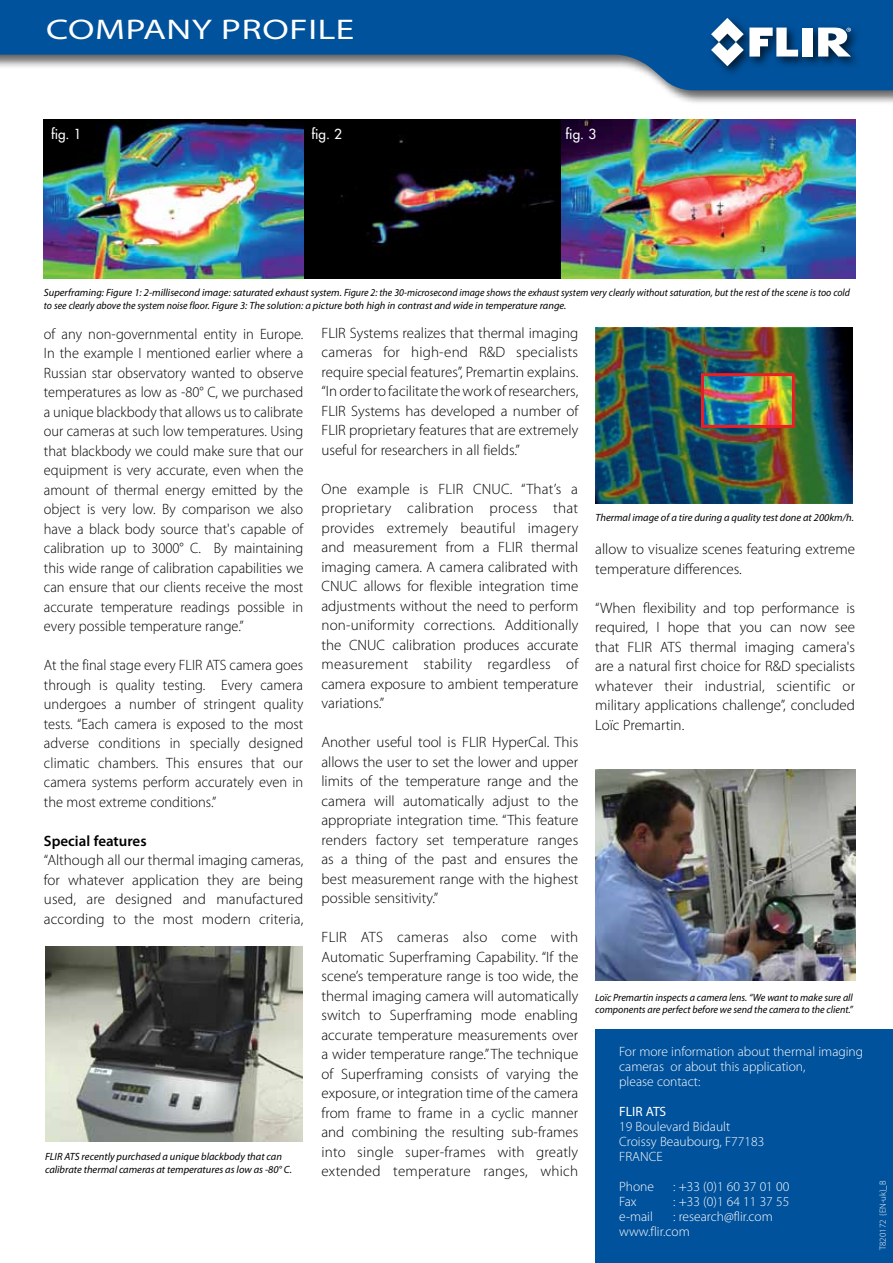
<style>
.page{position:relative;width:893px;height:1263px;background:#fff}
.page>*{position:absolute;margin:0;border:0;box-sizing:border-box;transform-origin:0 0}
.t1{font:semi-expanded 28.5px "Myriad Pro";letter-spacing:.02em;color:#fff;scale:1.2 1}
.t2{font:300 15px/19.5px "Myriad Pro";color:#000;text-align:justify}
.t3{font:300 15px/19.5px "Myriad Pro";color:#000;text-align:justify;scale:.96 1}
.t4{font:600 15px "Myriad Pro";color:#000}
.t5{font:300 13.5px/15px "Myriad Pro";color:#fff}
.t6{font:500 13.5px "Futura Std";color:#fff}
.t7{font:13.5px "Myriad Pro";color:#fff}
.t8{font:italic 10.5px/12.6px "Myriad Pro";color:#000}
.t9{font:italic 10.5px/12.6px "Myriad Pro";color:#000;scale:.96 1}
.t10{font:300 9px "Myriad Pro";color:#fff}
</style>
<div class="page">
<div style="left:0;top:0;width:893px;height:105px;background:#000;opacity:.6"></div>
<svg style="left:0;top:0;width:893px;height:90px;fill:#00529c"></svg>
<div style="left:708px;top:15px;width:155px;height:62px;background:#000;opacity:.66"></div>
<div style="left:803px;top:28px;width:10px;height:29px;background:#fff"></div>
<svg style="left:711px;top:18px;width:87px;height:48px"></svg>
<svg style="left:818px;top:28px;width:33px;height:29px"></svg>
<div style="left:595px;top:1029px;width:298px;height:234px;background:#00529c"></div>
<img style="left:45px;top:946px;width:258px;height:196px">
<img style="left:595px;top:770px;width:260px;height:210px">
<img style="left:44px;top:119px;width:811px;height:160px">
<img style="left:595px;top:327px;width:258px;height:177px">
<div style="left:701px;top:373px;width:94px;height:55px;border:3px solid #ed1d24"></div>
<h1 class="t1" style="left:46px;top:13px;width:258px">COMPANY PROFILE</h1>
<p class="t6" style="left:51px;top:125px;width:32px">fig. 1</p>
<p class="t6" style="left:311px;top:125px;width:32px">fig. 2</p>
<p class="t6" style="left:566px;top:125px;width:32px">fig. 3</p>
<p class="t8" style="left:44px;top:285px;width:808px;line-height:13.5px">Superframing: Figure 1: 2-millisecond image: saturated exhaust system. Figure 2: the 30-microsecond image shows the exhaust system very clearly without saturation, but the rest of the scene is too cold to see clearly above the system noise floor. Figure 3: The solution: a picture both high in contrast and wide in temperature range.</p>
<p class="t3" style="left:44px;top:324px;width:272px">of any non-governmental entity in Europe.<br>In the example I mentioned earlier where a Russian star observatory wanted to observe temperatures as low as -80° C, we purchased a unique blackbody that allows us to calibrate our cameras at such low temperatures. Using that blackbody we could make sure that our equipment is very accurate, even when the amount of thermal energy emitted by the object is very low. By comparison we also have a black body source that's capable of calibration up to 3000° C. By maintaining this wide range of calibration capabilities we can ensure that our clients receive the most accurate temperature readings possible in every possible temperature range.”</p>
<p class="t3" style="left:44px;top:656px;width:272px">At the final stage every FLIR ATS camera goes through is quality testing. Every camera undergoes a number of stringent quality tests. “Each camera is exposed to the most adverse conditions in specially designed climatic chambers. This ensures that our camera systems perform accurately even in the most extreme conditions.”</p>
<p class="t4" style="left:44px;top:831px;width:104px">Special features</p>
<p class="t2" style="left:44px;top:851px;width:261px">“Although all our thermal imaging cameras, for whatever application they are being used, are designed and manufactured according to the most modern criteria,</p>
<p class="t8" style="left:45px;top:1150px;width:248px">FLIR ATS recently purchased a unique blackbody that can calibrate thermal cameras at temperatures as low as -80° C.</p>
<p class="t2" style="left:321px;top:323px;width:258px">FLIR Systems realizes that thermal imaging cameras for high-end R&amp;D specialists require special features”, Premartin explains. “In order to facilitate the work of researchers, FLIR Systems has developed a number of FLIR proprietary features that are extremely useful for researchers in all fields.”</p>
<p class="t2" style="left:321px;top:479px;width:258px">One example is FLIR CNUC. “That’s a proprietary calibration process that provides extremely beautiful imagery and measurement from a FLIR thermal imaging camera. A camera calibrated with CNUC allows for flexible integration time adjustments without the need to perform non-uniformity corrections. Additionally the CNUC calibration produces accurate measurement stability regardless of camera exposure to ambient temperature variations.”</p>
<p class="t2" style="left:321px;top:733px;width:258px">Another useful tool is FLIR HyperCal. This allows the user to set the lower and upper limits of the temperature range and the camera will automatically adjust to the appropriate integration time. “This feature renders factory set temperature ranges as a thing of the past and ensures the best measurement range with the highest possible sensitivity.”</p>
<p class="t2" style="left:321px;top:928px;width:258px">FLIR ATS cameras also come with Automatic Superframing Capability. “If the scene’s temperature range is too wide, the thermal imaging camera will automatically switch to Superframing mode enabling accurate temperature measurements over a wider temperature range.” The technique of Superframing consists of varying the exposure, or integration time of the camera from frame to frame in a cyclic manner and combining the resulting sub-frames into single super-frames with greatly extended temperature ranges, which</p>
<p class="t8" style="left:595px;top:511px;width:260px">Thermal image of a tire during a quality test done at 200km/h.</p>
<p class="t2" style="left:595px;top:540px;width:261px">allow to visualize scenes featuring extreme temperature differences.</p>
<p class="t2" style="left:595px;top:598px;width:261px">“When flexibility and top performance is required, I hope that you can now see that FLIR ATS thermal imaging camera's are a natural first choice for R&amp;D specialists whatever their industrial, scientific or military applications challenge”, concluded Loïc Premartin.</p>
<p class="t9" style="left:595px;top:990px;width:270px">Loïc Premartin inspects a camera lens. “We want to make sure all components are perfect before we send the camera to the client.”</p>
<p class="t5" style="left:619px;top:1044px;width:245px">For more information about thermal imaging cameras or about this application,<br>please contact:</p>
<p class="t7" style="left:619px;top:1103px;width:49px">FLIR ATS</p>
<p class="t5" style="left:619px;top:1119px;width:147px">19 Boulevard Bidault<br>Croissy Beaubourg, F77183<br>FRANCE</p>
<p class="t5" style="left:619px;top:1179px;width:36px">Phone</p>
<p class="t5" style="left:673px;top:1179px;width:118px">: +33 (0)1 60 37 01 00</p>
<p class="t5" style="left:619px;top:1194px;width:19px">Fax</p>
<p class="t5" style="left:673px;top:1194px;width:118px">: +33 (0)1 64 11 37 55</p>
<p class="t5" style="left:619px;top:1209px;width:35px">e-mail</p>
<p class="t5" style="left:619px;top:1209px;width:155px;text-indent:54px">: research@flir.com www.flir.com</p>
<p class="t10" style="left:878px;top:1250px;width:71px;rotate:-90deg">T820172 {EN-uk}_B</p>
</div>
